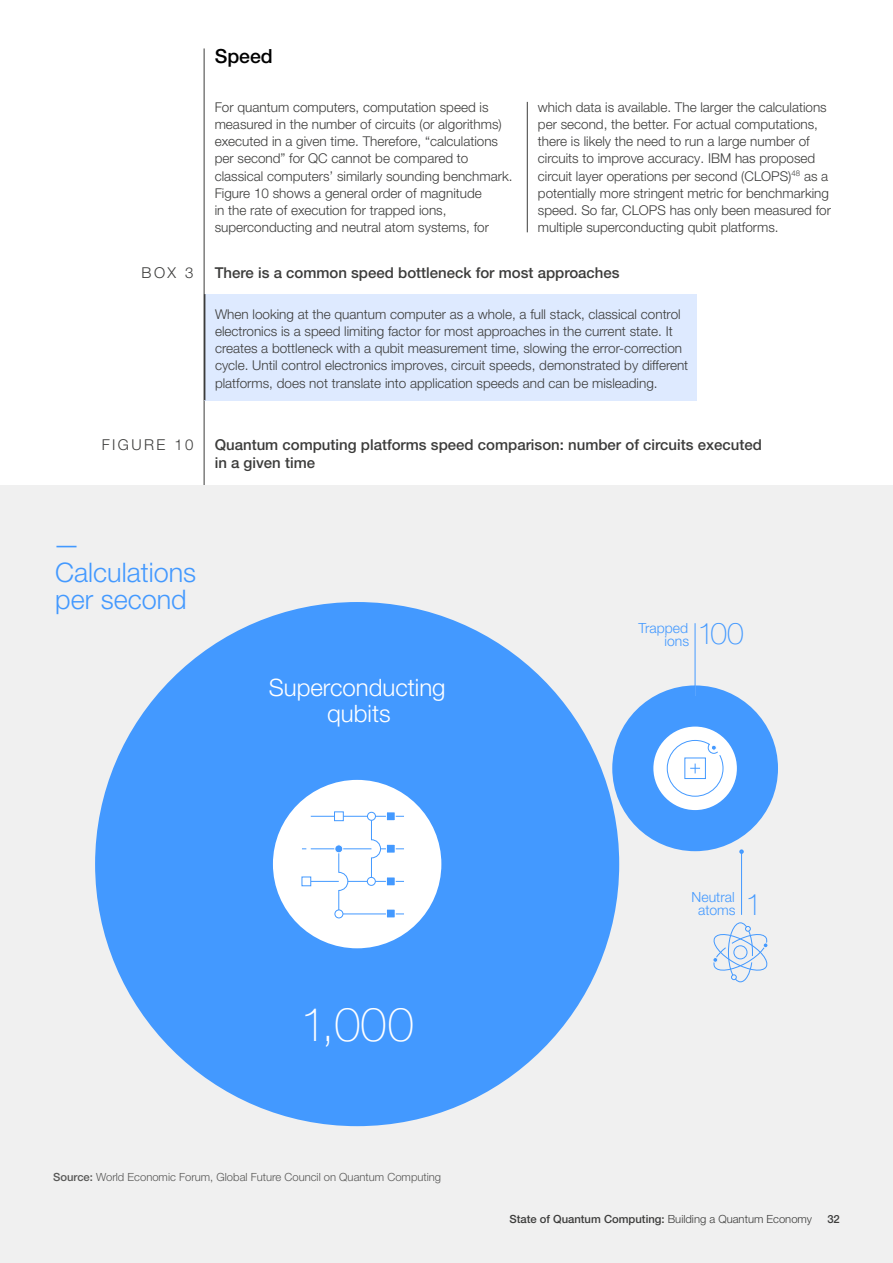
<style>
.page{position:relative;width:893px;height:1263px;background:#fff}
.page>*{position:absolute;margin:0;border:0;box-sizing:border-box;transform-origin:0 0}
.t1{font:100 46.95px "Helvetica Neue";color:#fff}
.t2{font:300 27px/27.6px "Helvetica Neue LT Pro";color:#4399ff}
.t3{font:300 24px/25.5px "Helvetica Neue LT Pro";color:#fff;text-align:center}
.t4{font:500 19.5px "Helvetica Neue LT Pro";color:#000}
.t5{font:500 15px/18px "Helvetica Neue LT Pro";color:#3c3c3b}
.t6{font:300 15px "Helvetica Neue LT Pro";letter-spacing:.16em;color:#3c3c3b}
.t7{font:300 13.95px/13.5px "Helvetica Neue LT Pro";color:#4399ff}
.t8{font:300 13.5px/17.2px "Helvetica Neue LT Pro";color:#3c3c3b}
.t9{font:300 11.25px "Helvetica Neue LT Pro";color:#575756}
.t10{font:500 11.25px "Helvetica Neue LT Pro";color:#3c3c3b}
.s1{font-family:"Helvetica Neue";font-weight:100;font-size:30px}
.s2{font-weight:500}
.s3{font-weight:300}
</style>
<div class="page">
<hr style="left:204px;top:48px;width:1px;height:1099px;background:#3c3c3b">
<div style="left:0;top:485px;width:893px;height:778px;background:#f0f0f0"></div>
<div style="left:612px;top:685px;width:166px;height:166px;background:#4399ff;border-radius:50%"></div>
<div style="left:653px;top:726px;width:85px;height:85px;background:#fff;border-radius:50%"></div>
<div style="left:652px;top:725px;width:86px;height:87px;border:2px solid #4399ff;border-radius:50%"></div>
<svg style="left:666px;top:740px;width:58px;height:57px"></svg>
<svg style="left:713px;top:922px;width:55px;height:60px"></svg>
<div style="left:95px;top:602px;width:524px;height:524px;background:#4399ff;border-radius:50%"></div>
<svg style="left:739px;top:849px;width:5px;height:5px"></svg>
<div style="left:272px;top:779px;width:170px;height:170px;background:#fff;border-radius:50%"></div>
<hr style="left:343px;top:816px;width:61px;height:1px;background:#4399ff">
<hr style="left:343px;top:848px;width:61px;height:1px;background:#4399ff">
<hr style="left:311px;top:881px;width:56px;height:1px;background:#4399ff">
<hr style="left:343px;top:913px;width:52px;height:1px;background:#4399ff">
<div style="left:334px;top:811px;width:10px;height:10px;border:1px solid #4399ff"></div>
<svg style="left:311px;top:816px;width:23px;height:1px"></svg>
<div style="left:335px;top:909px;width:8px;height:9px;border:1px solid #4399ff;border-radius:50%"></div>
<div style="left:367px;top:877px;width:9px;height:9px;border:1px solid #4399ff;border-radius:50%"></div>
<svg style="left:302px;top:848px;width:47px;height:63px"></svg>
<svg style="left:371px;top:811px;width:33px;height:71px"></svg>
<div style="left:367px;top:812px;width:8px;height:8px;background:#fff;border-radius:50%"></div>
<div style="left:367px;top:812px;width:9px;height:9px;border:1px solid #4399ff;border-radius:50%"></div>
<div style="left:335px;top:845px;width:8px;height:8px;background:#4399ff;border-radius:50%"></div>
<div style="left:334px;top:844px;width:9px;height:9px;border:1px solid #fff;border-radius:50%"></div>
<div style="left:386px;top:909px;width:9px;height:9px;background:#4399ff"></div>
<div style="left:386px;top:909px;width:10px;height:9px;border:1px solid #fff"></div>
<div style="left:386px;top:877px;width:9px;height:9px;background:#4399ff"></div>
<div style="left:386px;top:877px;width:10px;height:9px;border:1px solid #fff"></div>
<hr style="left:695px;top:623px;width:1px;height:72px;background:#4399ff">
<hr style="left:741px;top:852px;width:1px;height:63px;background:#4399ff">
<hr style="left:527px;top:102px;width:1px;height:130px;background:#3c3c3b">
<div style="left:204px;top:294px;width:493px;height:106px;background:#deeaff"></div>
<hr style="left:204px;top:294px;width:1px;height:106px;background:#3c3c3b">
<h3 class="t4" style="left:215px;top:44px;width:60px">Speed</h3>
<p class="t8" style="left:215px;top:98px;width:299px">For quantum computers, computation speed is measured in the number of circuits (or algorithms) executed in a given time. Therefore, “calculations per second” for QC cannot be compared to classical computers’ similarly sounding benchmark.<br>Figure 10 shows a general order of magnitude<br>in the rate of execution for trapped ions, superconducting and neutral atom systems, for</p>
<p class="t8" style="left:538px;top:98px;width:295px">which data is available. The larger the calculations per second, the better. For actual computations, there is likely the need to run a large number of circuits to improve accuracy. IBM has proposed circuit layer operations per second (CLOPS)<sup>48</sup> as a potentially more stringent metric for benchmarking speed. So far, CLOPS has only been measured for multiple superconducting qubit platforms.</p>
<p class="t6" style="left:142px;top:263px;width:53px">BOX 3</p>
<p class="t5" style="left:215px;top:263px;width:406px">There is a common speed bottleneck for most approaches</p>
<p class="t6" style="left:102px;top:435px;width:93px">FIGURE 10</p>
<p class="t8" style="left:215px;top:305px;width:475px">When looking at the quantum computer as a whole, a full stack, classical control electronics is a speed limiting factor for most approaches in the current state. It creates a bottleneck with a qubit measurement time, slowing the error-correction cycle. Until control electronics improves, circuit speeds, demonstrated by different platforms, does not translate into application speeds and can be misleading.</p>
<p class="t5" style="left:215px;top:435px;width:549px">Quantum computing platforms speed comparison: number of circuits executed in a given time</p>
<h2 class="t2" style="left:53px;top:530px;width:145px">—<br>Calculations per second</h2>
<h3 class="t3" style="left:269px;top:674px;width:178px">Superconducting qubits</h3>
<p class="t7" style="left:665px;top:621px;width:81px;text-indent:-26px">Trapped<br>ions <sup>100</sup></p>
<h1 class="t1" style="left:300px;top:989px;width:115px">1,000</h1>
<p class="t7" style="left:698px;top:890px;width:65px;line-height:12.8px;text-indent:-7px">Neutral atoms <span class="s1">1</span></p>
<p class="t9" style="left:53px;top:1170px;width:390px"><span class="s2">Source:</span> World Economic Forum, Global Future Council on Quantum Computing</p>
<p class="t10" style="left:509px;top:1212px;width:304px">State of Quantum Computing: <span class="s3">Building a Quantum Economy</span></p>
<p class="t10" style="left:827px;top:1212px;width:14px">32</p>
</div>
